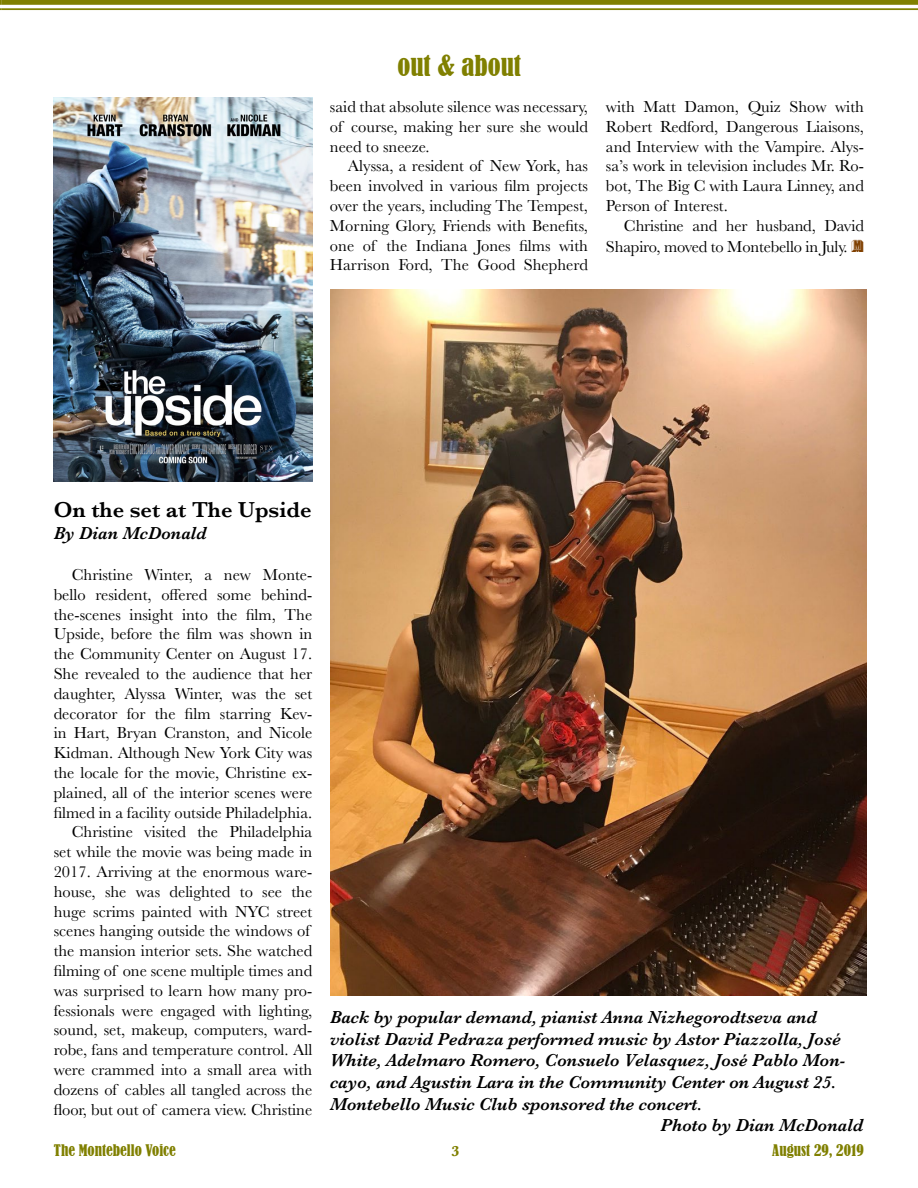
<style>
.page{position:relative;width:918px;height:1188px;background:#fff}
.page>*{position:absolute;margin:0;border:0;box-sizing:border-box;transform-origin:0 0}
.t1{font:condensed 27px "Bernard";color:#808000}
.t2{font:600 22.5px "Baskerville";color:#000}
.t3{font:italic 600 18px "Baskerville";color:#000}
.t4{font:16.5px/19.8px "Baskerville";color:#000;text-align:justify}
.t5{font:condensed 15px "Bernard";color:#808000}
.t6{font:700 15px "Baskerville";color:#808000}
.s1{font-family:"Buxom D";font-size:18px;color:#804000}
</style>
<div class="page">
<svg style="left:0;top:0;width:2px;height:10px"></svg>
<div style="left:2px;top:0;width:916px;height:5px;background:#808000"></div>
<hr style="left:2px;top:8px;width:916px;height:2px;background:#808000">
<img style="left:330px;top:289px;width:537px;height:707px">
<img style="left:53px;top:97px;width:260px;height:384px">
<h1 class="t1" style="left:397px;top:50px;width:125px">out &amp; about</h1>
<p class="t4" style="left:330px;top:97px;width:259px">said that absolute silence was necessary, of course, making her sure she would need to sneeze.</p>
<p class="t4" style="left:330px;top:156px;width:260px;text-indent:18px">Alyssa, a resident of New York, has been involved in various film projects over the years, including The Tempest, Morning Glory, Friends with Benefits, one of the Indiana Jones films with Harrison Ford, The Good Shepherd</p>
<p class="t4" style="left:606px;top:97px;width:260px">with Matt Damon, Quiz Show with Robert Redford, Dangerous Liaisons, and Interview with the Vampire. Alys&shy;sa’s work in television includes Mr. Ro&shy;bot, The Big C with Laura Linney, and Person of Interest.</p>
<p class="t4" style="left:606px;top:215px;width:260px;line-height:21.6px;text-align:right">Christine and her husband, David<br>Shapiro, moved to Montebello in July. <span class="s1">M</span></p>
<h2 class="t2" style="left:54px;top:494px;width:259px">On the set at The Upside</h2>
<p class="t3" style="left:54px;top:520px;width:155px">By Dian McDonald</p>
<p class="t4" style="left:54px;top:565px;width:260px;text-align:right">Christine Winter, a new Monte&shy;bello resident, offered some behind&shy;the-scenes insight into the film, The Upside, before the film was shown in the Community Center on August 17.<br>She revealed to the audience that her daughter, Alyssa Winter, was the set decorator for the film starring Kev&shy;in Hart, Bryan Cranston, and Nicole Kidman. Although New York City was the locale for the movie, Christine ex&shy;plained, all of the interior scenes were filmed in a facility outside Philadelphia.<br>Christine visited the Philadelphia set while the movie was being made in 2017. Arriving at the enormous ware&shy;house, she was delighted to see the huge scrims painted with NYC street scenes hanging outside the windows of the mansion interior sets. She watched filming of one scene multiple times and was surprised to learn how many pro&shy;fessionals were engaged with lighting, sound, set, makeup, computers, ward&shy;robe, fans and temperature control. All were crammed into a small area with dozens of cables all tangled across the floor, but out of camera view. Christine</p>
<p class="t3" style="left:330px;top:1005px;width:489px">Back by popular demand, pianist Anna Nizhegorodtseva and</p>
<p class="t3" style="left:330px;top:1027px;width:512px">violist David Pedraza performed music by Astor Piazzolla, José</p>
<p class="t3" style="left:330px;top:1048px;width:517px">White, Adelmaro Romero, Consuelo Velasquez, José Pablo Mon-</p>
<p class="t3" style="left:330px;top:1070px;width:508px">cayo, and Agustin Lara in the Community Center on August 25.</p>
<p class="t3" style="left:330px;top:1091px;width:374px">Montebello Music Club sponsored the concert.</p>
<p class="t3" style="left:660px;top:1113px;width:205px">Photo by Dian McDonald</p>
<p class="t5" style="left:54px;top:1141px;width:123px">The Montebello Voice</p>
<p class="t6" style="left:451px;top:1140px;width:10px">3</p>
<p class="t5" style="left:772px;top:1141px;width:93px">August 29, 2019</p>
</div>
